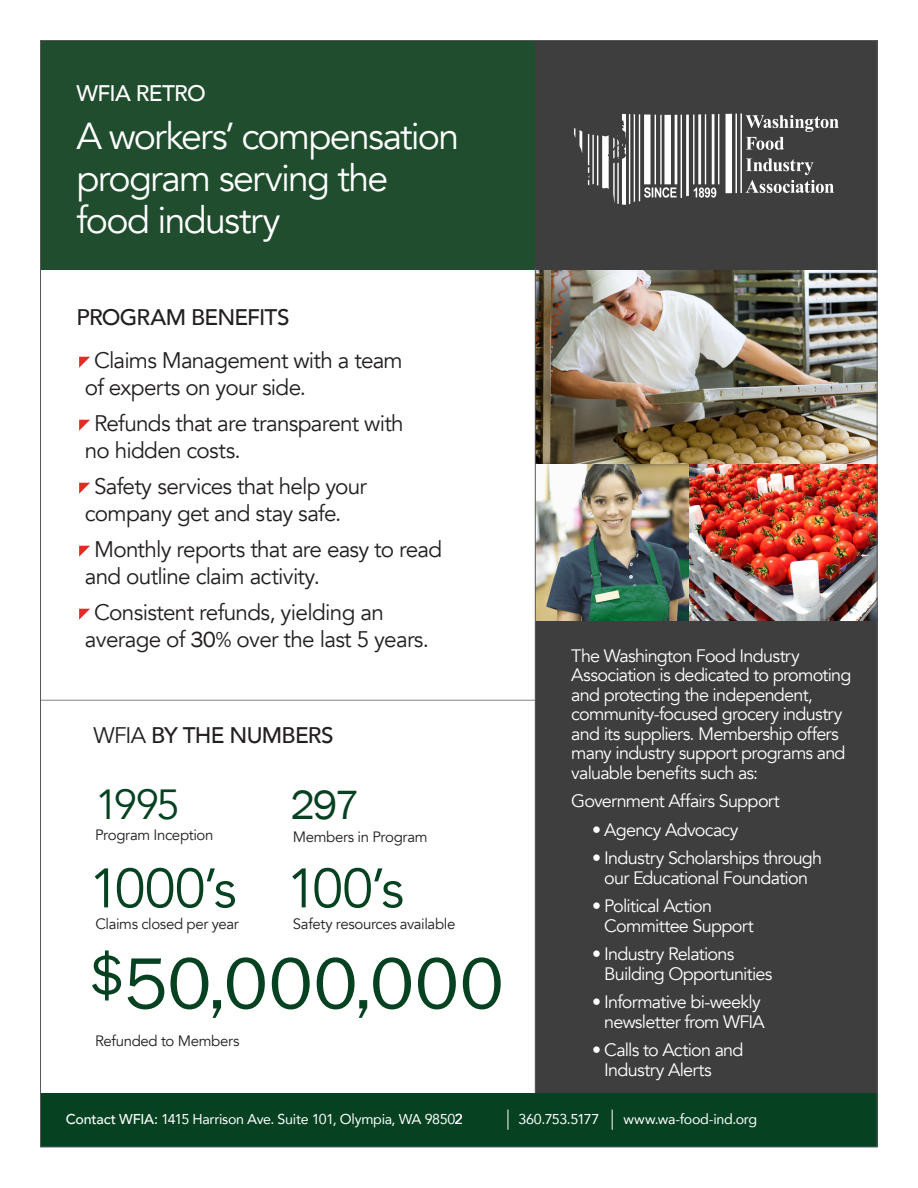
<style>
.page{position:relative;width:918px;height:1188px;background:#fff}
.page>*{position:absolute;margin:0;border:0;box-sizing:border-box;transform-origin:0 0}
.t1{font:75px "Franklin Gothic";letter-spacing:.01em;color:#064221}
.t2{font:55.05px "Avenir";letter-spacing:-.01em;color:#064221}
.t3{font:42px "Avenir";color:#064221}
.t4{font:42px "Franklin Gothic";color:#064221}
.t5{font:37.5px/42px "Avenir";letter-spacing:-.045em;color:#fff}
.t6{font:22.5px/27px "Avenir";letter-spacing:-.035em;color:#231f20}
.t7{font:500 22.5px "Avenir";letter-spacing:-.035em;color:#231f20}
.t8{font:500 22.5px "Avenir";letter-spacing:-.03em;color:#fff}
.t9{font:18px/19.5px "Avenir";letter-spacing:-.04em;color:#fff}
.t10{font:15px "Avenir";letter-spacing:-.025em;color:#231f20}
.t11{font:14.25px "Avenir";letter-spacing:-.02em;color:#fff}
.s1{font-family:"Franklin Gothic"}
.s2{font-weight:400}
.s3{font-weight:500}
</style>
<div class="page">
<div style="left:40px;top:40px;width:838px;height:230px;background:#1f4d2e"></div>
<hr style="left:40px;top:700px;width:496px;height:1px;background:#808285">
<div style="left:535px;top:40px;width:343px;height:1058px;background:#3e3e3f"></div>
<img style="left:536px;top:463px;width:154px;height:158px">
<img style="left:690px;top:463px;width:186px;height:158px">
<img style="left:536px;top:270px;width:340px;height:193px">
<hr style="left:535px;top:268px;width:1px;height:830px;background:#57585a">
<img style="left:574px;top:113px;width:265px;height:92px">
<svg style="left:79px;top:357px;width:11px;height:11px"></svg>
<svg style="left:79px;top:420px;width:11px;height:11px"></svg>
<svg style="left:79px;top:483px;width:11px;height:11px"></svg>
<svg style="left:79px;top:546px;width:11px;height:11px"></svg>
<svg style="left:79px;top:609px;width:11px;height:11px"></svg>
<div style="left:40px;top:1094px;width:838px;height:53px;background:#064221"></div>
<svg style="left:508px;top:1110px;width:1px;height:20px"></svg>
<svg style="left:612px;top:1110px;width:1px;height:20px"></svg>
<p class="t8" style="left:77px;top:74px;width:131px">WFIA RETRO</p>
<p class="t5" style="left:77px;top:116px;width:384px">A workers’ compensation program serving the food industry</p>
<p class="t7" style="left:77px;top:298px;width:214px">PROGRAM BENEFITS</p>
<p class="t6" style="left:85px;top:347px;width:319px;text-indent:9px">Claims Management with a team of experts on your side.</p>
<p class="t6" style="left:85px;top:410px;width:320px;text-indent:9px">Refunds that are transparent with no hidden costs.</p>
<p class="t6" style="left:85px;top:473px;width:284px;text-indent:9px">Safety services that help your company get and stay safe.</p>
<p class="t6" style="left:85px;top:536px;width:359px;text-indent:9px">Monthly reports that are easy to read and outline claim activity.</p>
<p class="t6" style="left:85px;top:599px;width:346px;text-indent:9px">Consistent refunds, yielding an average of <span class="s1">30%</span> over the last 5 years.</p>
<p class="t7" style="left:94px;top:716px;width:241px"><span class="s2">WFIA</span> BY THE NUMBERS</p>
<p class="t3" style="left:95px;top:779px;width:86px">1995</p>
<p class="t10" style="left:95px;top:826px;width:120px">Program Inception</p>
<p class="t4" style="left:291px;top:779px;width:70px">297</p>
<p class="t10" style="left:293px;top:828px;width:136px">Members in Program</p>
<p class="t2" style="left:89px;top:856px;width:149px">1000’s</p>
<p class="t2" style="left:287px;top:856px;width:119px">100’s</p>
<p class="t10" style="left:95px;top:915px;width:145px">Claims closed per year</p>
<p class="t10" style="left:293px;top:915px;width:164px">Safety resources available</p>
<p class="t1" style="left:89px;top:937px;width:416px"><sup>$</sup>50,000,000</p>
<p class="t10" style="left:95px;top:1032px;width:146px">Refunded to Members</p>
<p class="t9" style="left:571px;top:646px;width:282px">The Washington Food Industry Association is dedicated to promoting and protecting the independent, community-focused grocery industry and its suppliers. Membership offers many industry support programs and valuable benefits such as:</p>
<p class="t9" style="left:571px;top:792px;width:210px">Government Affairs Support</p>
<p class="t9" style="left:592px;top:820px;width:148px">• Agency Advocacy</p>
<p class="t9" style="left:592px;top:849px;width:231px;text-align:center">• Industry Scholarships through our Educational Foundation</p>
<p class="t9" style="left:604px;top:897px;width:151px;text-indent:-12px">• Political Action<br>Committee Support</p>
<p class="t9" style="left:604px;top:945px;width:170px;text-indent:-12px">• Industry Relations<br>Building Opportunities</p>
<p class="t9" style="left:592px;top:993px;width:174px;text-align:right">• Informative bi-weekly newsletter from WFIA</p>
<p class="t9" style="left:604px;top:1041px;width:141px;text-indent:-12px">• Calls to Action and<br>Industry Alerts</p>
<p class="t11" style="left:66px;top:1107px;width:398px"><span class="s3">Contact WFIA:</span> 1415 Harrison Ave. Suite 101, Olympia, WA 98502</p>
<p class="t11" style="left:519px;top:1107px;width:82px">360.753.5177</p>
<p class="t11" style="left:624px;top:1107px;width:135px">www.wa-food-ind.org</p>
</div>
